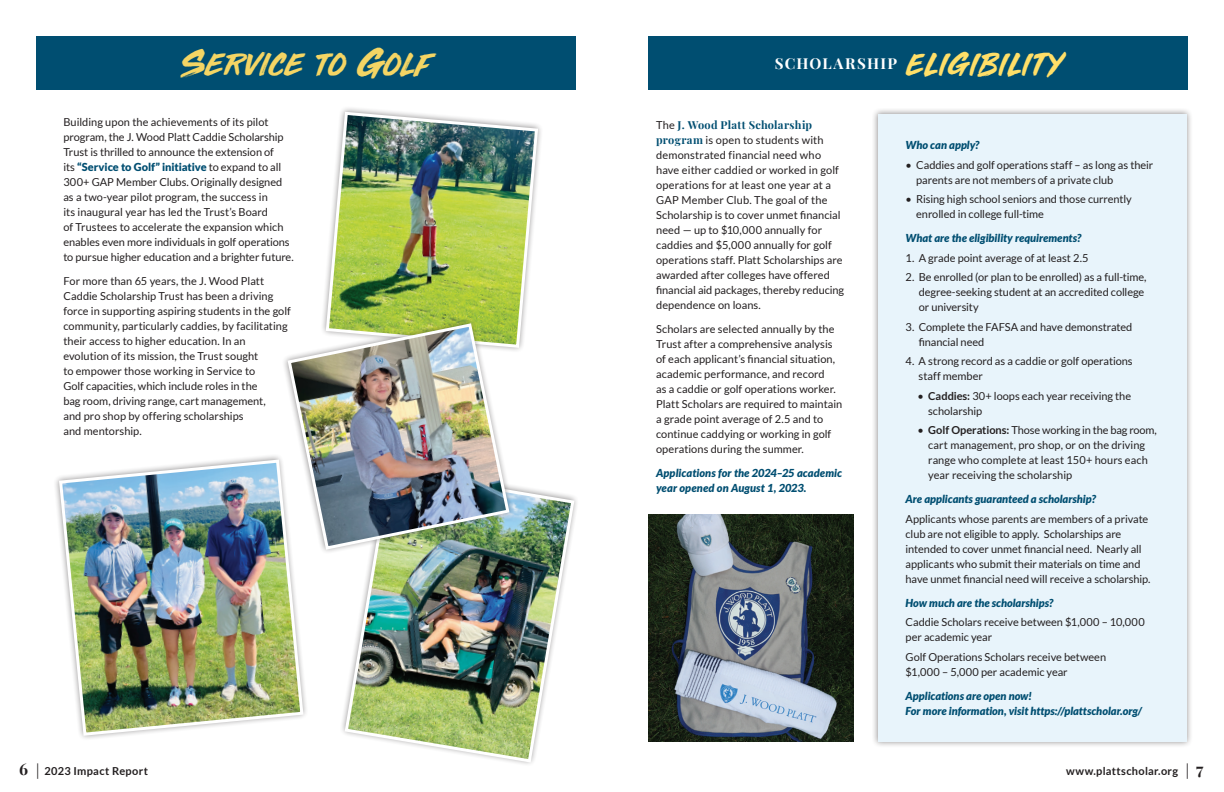
<style>
.page{position:relative;width:1224px;height:792px;background:#fff}
.page>*{position:absolute;margin:0;border:0;box-sizing:border-box;transform-origin:0 0}
.t1{font:37px "Third Rail";letter-spacing:.02em;color:#f4d564}
.t2{font:700 15.1px "Playfair Display";letter-spacing:.08em;color:#fff}
.t3{font:11px/15px "Lato";color:#231f20}
.t4{font:italic 900 11px/15px "Lato";color:#004e71}
.t5{font:700 11px "Lato";letter-spacing:.03em;color:#231f20}
.s1{font-weight:900;color:#004e71}
.s2{font-family:"Third Rail";font-weight:400;font-size:29px;color:#ffdf68}
.s3{font-family:"Playfair Display";font-weight:700;color:#004e71}
.s4{font-weight:700}
.s5{font-family:"Playfair Display";font-size:16px}
.s6{font-weight:400;font-size:16.5px}
</style>
<div class="page">
<img style="left:343px;top:487px;width:233px;height:277px">
<div style="left:648px;top:36px;width:540px;height:54px;background:#004e71"></div>
<div style="left:872px;top:107px;width:321px;height:641px;background:#231f20;opacity:.5"></div>
<div style="left:878px;top:114px;width:308px;height:628px;background:#e8f4fb"></div>
<img style="left:648px;top:514px;width:205px;height:228px">
<div style="left:36px;top:36px;width:540px;height:54px;background:#004e71"></div>
<img style="left:57px;top:458px;width:248px;height:279px">
<img style="left:324px;top:110px;width:216px;height:239px">
<img style="left:280px;top:316px;width:237px;height:241px">
<img style="left:286px;top:322px;width:225px;height:229px">
<p class="t1" style="left:182px;top:47px;width:250px">Service to Golf</p>
<p class="t3" style="left:63px;top:115px;width:232px">Building upon the achievements of its pilot program, the J. Wood Platt Caddie Scholarship Trust is thrilled to announce the extension of<br>its <span class="s1">“Service to Golf” initiative</span> to expand to all 300+ GAP Member Clubs. Originally designed as a two-year pilot program, the success in<br>its inaugural year has led the Trust’s Board<br>of Trustees to accelerate the expansion which enables even more individuals in golf operations to pursue higher education and a brighter future.</p>
<p class="t3" style="left:63px;top:274px;width:229px">For more than 65 years, the J. Wood Platt Caddie Scholarship Trust has been a driving force in supporting aspiring students in the golf community, particularly caddies, by facilitating their access to higher education. In an evolution of its mission, the Trust sought<br>to empower those working in Service to<br>Golf capacities, which include roles in the<br>bag room, driving range, cart management,<br>and pro shop by offering scholarships<br>and mentorship.</p>
<p class="t2" style="left:775px;top:52px;width:288px">SCHOLARSHIP <span class="s2">ELIGIBILITY</span></p>
<p class="t3" style="left:656px;top:118px;width:190px">The <span class="s3">J. Wood Platt Scholarship program</span> is open to students with demonstrated financial need who have either caddied or worked in golf operations for at least one year at a GAP Member Club. The goal of the Scholarship is to cover unmet financial need — up to $10,000 annually for caddies and $5,000 annually for golf operations staff. Platt Scholarships are awarded after colleges have offered financial aid packages, thereby reducing dependence on loans.</p>
<p class="t3" style="left:656px;top:322px;width:188px">Scholars are selected annually by the Trust after a comprehensive analysis of each applicant’s financial situation, academic performance, and record<br>as a caddie or golf operations worker.<br>Platt Scholars are required to maintain a grade point average of 2.5 and to continue caddying or working in golf operations during the summer.</p>
<p class="t4" style="left:656px;top:466px;width:187px">Applications for the 2024–25 academic year opened on August 1, 2023.</p>
<p class="t4" style="left:906px;top:138px;width:75px">Who can apply?</p>
<p class="t3" style="left:916px;top:157px;width:239px;text-indent:-11px">• Caddies and golf operations staff – as long as their parents are not members of a private club</p>
<p class="t3" style="left:916px;top:192px;width:217px;text-indent:-11px">• Rising high school seniors and those currently enrolled in college full-time</p>
<p class="t4" style="left:906px;top:231px;width:177px">What are the eligibility requirements?</p>
<p class="t3" style="left:906px;top:250px;width:185px">1. A grade point average of at least 2.5</p>
<p class="t3" style="left:919px;top:270px;width:229px;text-indent:-13px">2. Be enrolled (or plan to be enrolled) as a full-time, degree-seeking student at an accredited college or university</p>
<p class="t3" style="left:919px;top:319px;width:215px;text-indent:-13px">3. Complete the FAFSA and have demonstrated financial need</p>
<p class="t3" style="left:919px;top:354px;width:216px;text-indent:-13px">4. A strong record as a caddie or golf operations staff member</p>
<p class="t3" style="left:928px;top:388px;width:204px;text-indent:-11px">• <span class="s4">Caddies:</span> 30+ loops each year receiving the scholarship</p>
<p class="t3" style="left:928px;top:423px;width:230px;text-indent:-11px">• <span class="s4">Golf Operations:</span> Those working in the bag room, cart management, pro shop, or on the driving range who complete at least 150+ hours each year receiving the scholarship</p>
<p class="t4" style="left:906px;top:492px;width:192px">Are applicants guaranteed a scholarship?</p>
<p class="t3" style="left:906px;top:511px;width:247px">Applicants whose parents are members of a private club are not eligible to apply. Scholarships are intended to cover unmet financial need. Nearly all applicants who submit their materials on time and have unmet financial need will receive a scholarship.</p>
<p class="t4" style="left:906px;top:595px;width:149px">How much are the scholarships?</p>
<p class="t3" style="left:906px;top:615px;width:241px">Caddie Scholars receive between $1,000 – 10,000 per academic year</p>
<p class="t3" style="left:906px;top:649px;width:202px">Golf Operations Scholars receive between $1,000 – 5,000 per academic year</p>
<p class="t4" style="left:906px;top:688px;width:238px">Applications are open now!<br>For more information, visit https://plattscholar.org/</p>
<p class="t5" style="left:19px;top:765px;width:131px"><span class="s5">6</span> <span class="s6">|</span> 2023 Impact Report</p>
<p class="t5" style="left:1066px;top:765px;width:139px">www.plattscholar.org <span class="s6">|</span> <span class="s5">7</span></p>
</div>
